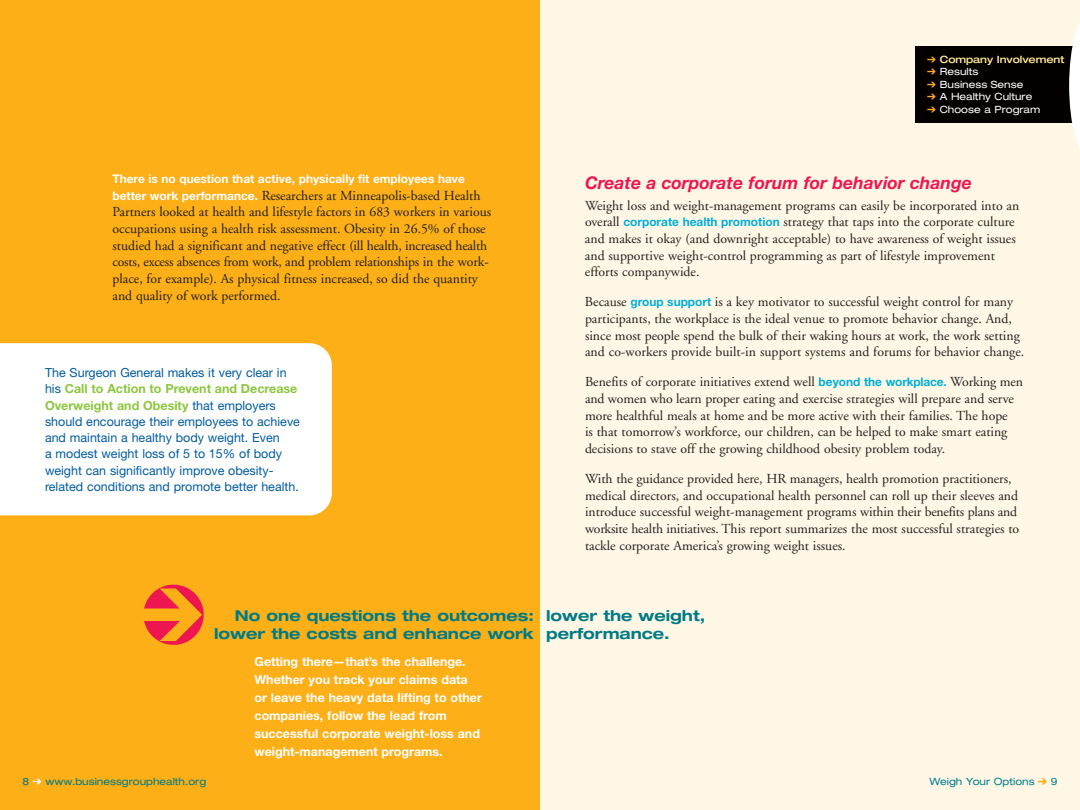
<style>
.page{position:relative;width:1080px;height:810px;background:#fff}
.page>*{position:absolute;margin:0;border:0;box-sizing:border-box;transform-origin:0 0}
.t1{font:italic 700 17.5px "Helvetica Neue";color:#ed1651}
.t2{font:700 expanded 15px/18px "Helvetica Neue";color:#007b85}
.t3{font:13.75px/16.6px "Adobe Garamond";color:#231f20}
.t4{font:12.5px/16.2px "Helvetica Neue";color:#005ca3}
.t5{font:700 12.5px/17.9px "Helvetica Neue";color:#fff}
.t6{font:700 11.88px "Helvetica Neue";color:#fff}
.t7{font:expanded 10px "Helvetica Neue";color:#fff}
.t8{font:expanded 10px "Helvetica Neue";color:#007b85}
.t9{font:500 expanded 10px "Helvetica Neue";letter-spacing:-.005em;color:#ffeb95}
.s1{font-family:"Helvetica Neue";font-weight:700;font-size:11.88px;color:#fff}
.s2{font-weight:700;color:#8cc63f}
.s3{color:#fcaf17}
.s4{font-family:"Helvetica Neue";font-weight:700;font-size:11.88px;color:#00aedb}
.s5{color:#fff}
</style>
<div class="page">
<div style="left:540px;top:0;width:540px;height:810px;background:#fff7e5"></div>
<div style="left:915px;top:47px;width:162px;height:76px;background:#040000"></div>
<svg style="left:1069px;top:23px;width:11px;height:125px"></svg>
<div style="left:0;top:0;width:540px;height:810px;background:#fcaf17"></div>
<svg style="left:144px;top:584px;width:60px;height:61px"></svg>
<div style="left:0;top:343px;width:332px;height:172px;background:#fff"></div>
<p class="t6" style="left:112px;top:175px;width:354px">There is no question that active, physically fit employees have</p>
<p class="t3" style="left:112px;top:188px;width:380px"><span class="s1">better work performance.</span> Researchers at Minneapolis-based Health Partners looked at health and lifestyle factors in 683 workers in various occupations using a health risk assessment. Obesity in 26.5% of those studied had a significant and negative effect (ill health, increased health costs, excess absences from work, and problem relationships in the work&shy;place, for example). As physical fitness increased, so did the quantity and quality of work performed.</p>
<p class="t4" style="left:45px;top:366px;width:256px">The Surgeon General makes it very clear in his <span class="s2">Call to Action to Prevent and Decrease Overweight and Obesity</span> that employers should encourage their employees to achieve and maintain a healthy body weight. Even<br>a modest weight loss of 5 to 15% of body weight can significantly improve obesity&shy;related conditions and promote better health.</p>
<p class="t9" style="left:927px;top:56px;width:139px"><span class="s3">➔</span> Company Involvement</p>
<p class="t7" style="left:927px;top:68px;width:53px"><span class="s3">➔</span> Results</p>
<p class="t7" style="left:927px;top:81px;width:98px"><span class="s3">➔</span> Business Sense</p>
<p class="t7" style="left:927px;top:93px;width:107px"><span class="s3">➔</span> A Healthy Culture</p>
<p class="t7" style="left:927px;top:106px;width:115px"><span class="s3">➔</span> Choose a Program</p>
<p class="t1" style="left:585px;top:176px;width:389px">Create a corporate forum for behavior change</p>
<p class="t3" style="left:585px;top:198px;width:436px">Weight loss and weight-management programs can easily be incorporated into an overall <span class="s4">corporate health promotion</span> strategy that taps into the corporate culture and makes it okay (and downright acceptable) to have awareness of weight issues and supportive weight-control programming as part of lifestyle improvement efforts companywide.</p>
<p class="t3" style="left:585px;top:295px;width:441px">Because <span class="s4">group support</span> is a key motivator to successful weight control for many participants, the workplace is the ideal venue to promote behavior change. And, since most people spend the bulk of their waking hours at work, the work setting and co-workers provide built-in support systems and forums for behavior change.</p>
<p class="t3" style="left:585px;top:375px;width:439px">Benefits of corporate initiatives extend well <span class="s4">beyond the workplace.</span> Working men and women who learn proper eating and exercise strategies will prepare and serve more healthful meals at home and be more active with their families. The hope<br>is that tomorrow’s workforce, our children, can be helped to make smart eating decisions to stave off the growing childhood obesity problem today.</p>
<p class="t3" style="left:585px;top:472px;width:436px">With the guidance provided here, HR managers, health promotion practitioners, medical directors, and occupational health personnel can roll up their sleeves and introduce successful weight-management programs within their benefits plans and worksite health initiatives. This report summarizes the most successful strategies to tackle corporate America’s growing weight issues.</p>
<p class="t2" style="left:214px;top:608px;width:493px;text-indent:21px">No one questions the outcomes: lower the weight, lower the costs and enhance work performance.</p>
<p class="t5" style="left:255px;top:654px;width:229px">Getting there—that’s the challenge.<br>Whether you track your claims data or leave the heavy data lifting to other companies, follow the lead from successful corporate weight-loss and weight-management programs.</p>
<p class="t8" style="left:23px;top:778px;width:185px">8 <span class="s5">➔</span> www.businessgrouphealth.org</p>
<p class="t8" style="left:929px;top:778px;width:130px">Weigh Your Options <span class="s3">➔</span> 9</p>
</div>
